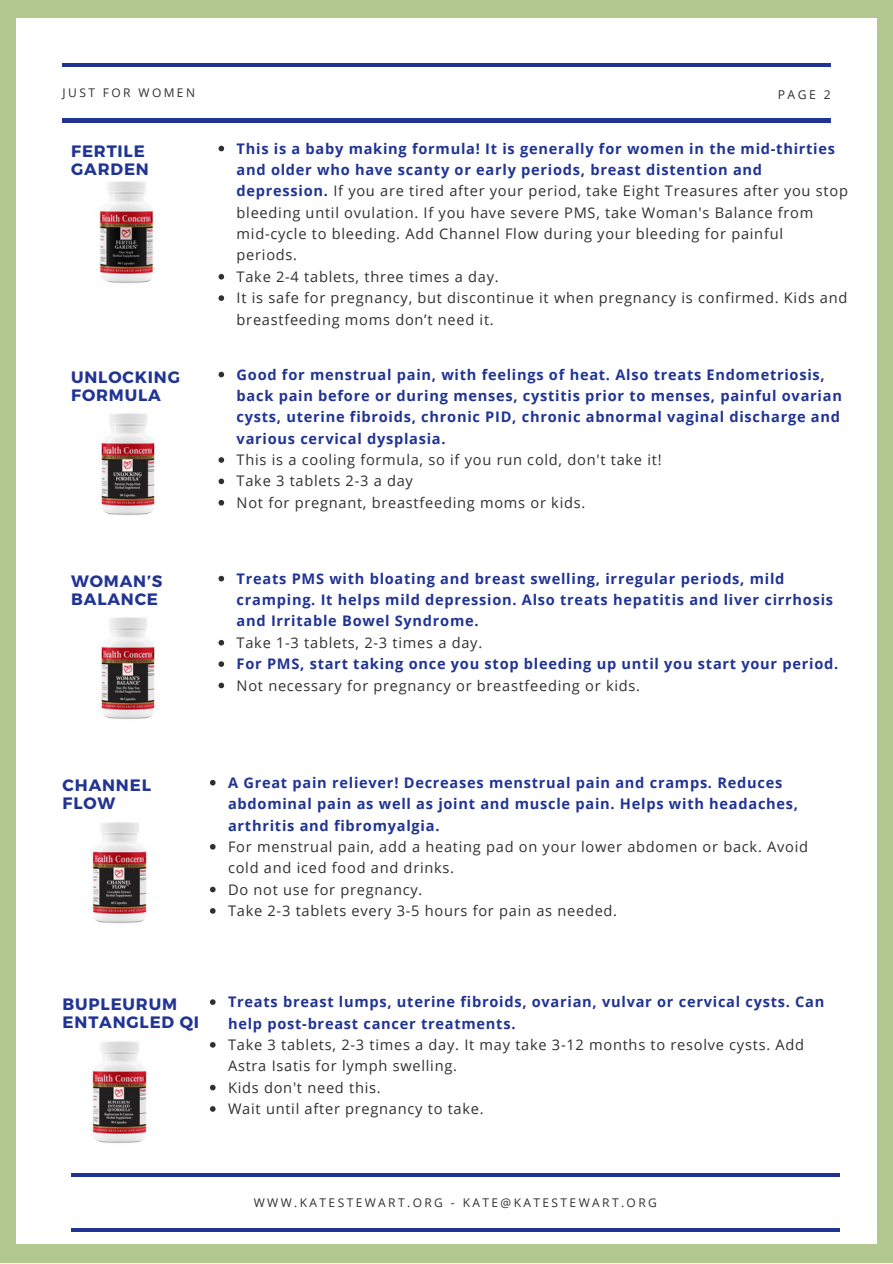
<style>
.page{position:relative;width:893px;height:1264px;background:#fff}
.page>*{position:absolute;margin:0;border:0;box-sizing:border-box;transform-origin:0 0}
.t1{font:700 16.5px/18px "Montserrat";letter-spacing:.05em;color:#213494}
.t2{font:14.55px/21.3px "Open Sans";letter-spacing:.05em;color:#303030}
.t3{font:700 14.55px/21.3px "Open Sans";letter-spacing:.05em;color:#213494}
.t4{font:12.15px "Open Sans";color:#303030}
.t5{font:12px "Open Sans";letter-spacing:.2em;color:#303030}
.s1{font-weight:700;color:#213494}
</style>
<div class="page">
<div style="left:0;top:0;width:892px;height:1262px;background:#b2c890"></div>
<div style="left:17px;top:18px;width:859px;height:1226px;background:#fff"></div>
<hr style="left:63px;top:119px;width:767px;height:3px;background:#213494">
<hr style="left:63px;top:63px;width:767px;height:4px;background:#213494">
<hr style="left:71px;top:1228px;width:768px;height:3px;background:#213494">
<hr style="left:71px;top:1173px;width:768px;height:3px;background:#213494">
<img style="left:71px;top:403px;width:114px;height:114px;border-radius:50%">
<svg style="left:218px;top:372px;width:6px;height:5px"></svg>
<svg style="left:218px;top:457px;width:6px;height:6px"></svg>
<svg style="left:218px;top:478px;width:6px;height:6px"></svg>
<svg style="left:218px;top:500px;width:6px;height:5px"></svg>
<img style="left:71px;top:607px;width:114px;height:114px;border-radius:50%">
<svg style="left:218px;top:576px;width:6px;height:5px"></svg>
<svg style="left:218px;top:640px;width:6px;height:5px"></svg>
<svg style="left:218px;top:661px;width:6px;height:6px"></svg>
<svg style="left:218px;top:682px;width:6px;height:6px"></svg>
<img style="left:63px;top:812px;width:113px;height:113px;border-radius:50%">
<svg style="left:210px;top:780px;width:5px;height:5px"></svg>
<svg style="left:210px;top:844px;width:5px;height:5px"></svg>
<svg style="left:210px;top:886px;width:5px;height:6px"></svg>
<svg style="left:210px;top:908px;width:5px;height:5px"></svg>
<img style="left:63px;top:1031px;width:113px;height:114px;border-radius:50%">
<svg style="left:210px;top:999px;width:5px;height:5px"></svg>
<svg style="left:210px;top:1042px;width:5px;height:5px"></svg>
<svg style="left:210px;top:1084px;width:5px;height:6px"></svg>
<svg style="left:210px;top:1106px;width:5px;height:5px"></svg>
<img style="left:71px;top:172px;width:114px;height:113px;border-radius:50%">
<svg style="left:218px;top:146px;width:6px;height:5px"></svg>
<svg style="left:218px;top:274px;width:6px;height:5px"></svg>
<svg style="left:218px;top:295px;width:6px;height:6px"></svg>
<p class="t5" style="left:63px;top:84px;width:134px">JUST FOR WOMEN</p>
<p class="t4" style="left:777px;top:86px;width:55px">PAGE 2</p>
<p class="t1" style="left:71px;top:141px;width:79px">FERTILE<br>GARDEN</p>
<p class="t2" style="left:236px;top:137px;width:612px"><span class="s1">This is a baby making formula! It is generally for women in the mid-thirties and older who have scanty or early periods, breast distention and depression.</span> If you are tired after your period, take Eight Treasures after you stop bleeding until ovulation. If you have severe PMS, take Woman's Balance from mid-cycle to bleeding. Add Channel Flow during your bleeding for painful<br>periods.<br>Take 2-4 tablets, three times a day.<br>It is safe for pregnancy, but discontinue it when pregnancy is confirmed. Kids and breastfeeding moms don’t need it.</p>
<p class="t1" style="left:71px;top:367px;width:110px">UNLOCKING<br>FORMULA</p>
<p class="t3" style="left:236px;top:363px;width:606px">Good for menstrual pain, with feelings of heat. Also treats Endometriosis, back pain before or during menses, cystitis prior to menses, painful ovarian cysts, uterine fibroids, chronic PID, chronic abnormal vaginal discharge and various cervical dysplasia.</p>
<p class="t2" style="left:236px;top:449px;width:426px">This is a cooling formula, so if you run cold, don't take it!<br>Take 3 tablets 2-3 a day<br>Not for pregnant, breastfeeding moms or kids.</p>
<p class="t1" style="left:71px;top:571px;width:93px">WOMAN’S<br>BALANCE</p>
<p class="t3" style="left:236px;top:567px;width:598px">Treats PMS with bloating and breast swelling, irregular periods, mild cramping. It helps mild depression. Also treats hepatitis and liver cirrhosis and Irritable Bowel Syndrome.</p>
<p class="t2" style="left:236px;top:631px;width:247px">Take 1-3 tablets, 2-3 times a day.</p>
<p class="t3" style="left:236px;top:653px;width:603px">For PMS, start taking once you stop bleeding up until you start your period.</p>
<p class="t2" style="left:236px;top:674px;width:405px">Not necessary for pregnancy or breastfeeding or kids.</p>
<p class="t1" style="left:63px;top:775px;width:90px">CHANNEL<br>FLOW</p>
<p class="t3" style="left:228px;top:771px;width:571px">A Great pain reliever! Decreases menstrual pain and cramps. Reduces abdominal pain as well as joint and muscle pain. Helps with headaches, arthritis and fibromyalgia.</p>
<p class="t2" style="left:228px;top:835px;width:581px">For menstrual pain, add a heating pad on your lower abdomen or back. Avoid cold and iced food and drinks.<br>Do not use for pregnancy.<br>Take 2-3 tablets every 3-5 hours for pain as needed.</p>
<p class="t1" style="left:63px;top:994px;width:138px">BUPLEURUM<br>ENTANGLED QI</p>
<p class="t3" style="left:228px;top:990px;width:598px">Treats breast lumps, uterine fibroids, ovarian, vulvar or cervical cysts. Can help post-breast cancer treatments.</p>
<p class="t2" style="left:228px;top:1033px;width:577px">Take 3 tablets, 2-3 times a day. It may take 3-12 months to resolve cysts. Add Astra Isatis for lymph swelling.<br>Kids don't need this.<br>Wait until after pregnancy to take.</p>
<p class="t5" style="left:254px;top:1194px;width:404px">WWW.KATESTEWART.ORG - KATE@KATESTEWART.ORG</p>
</div>
